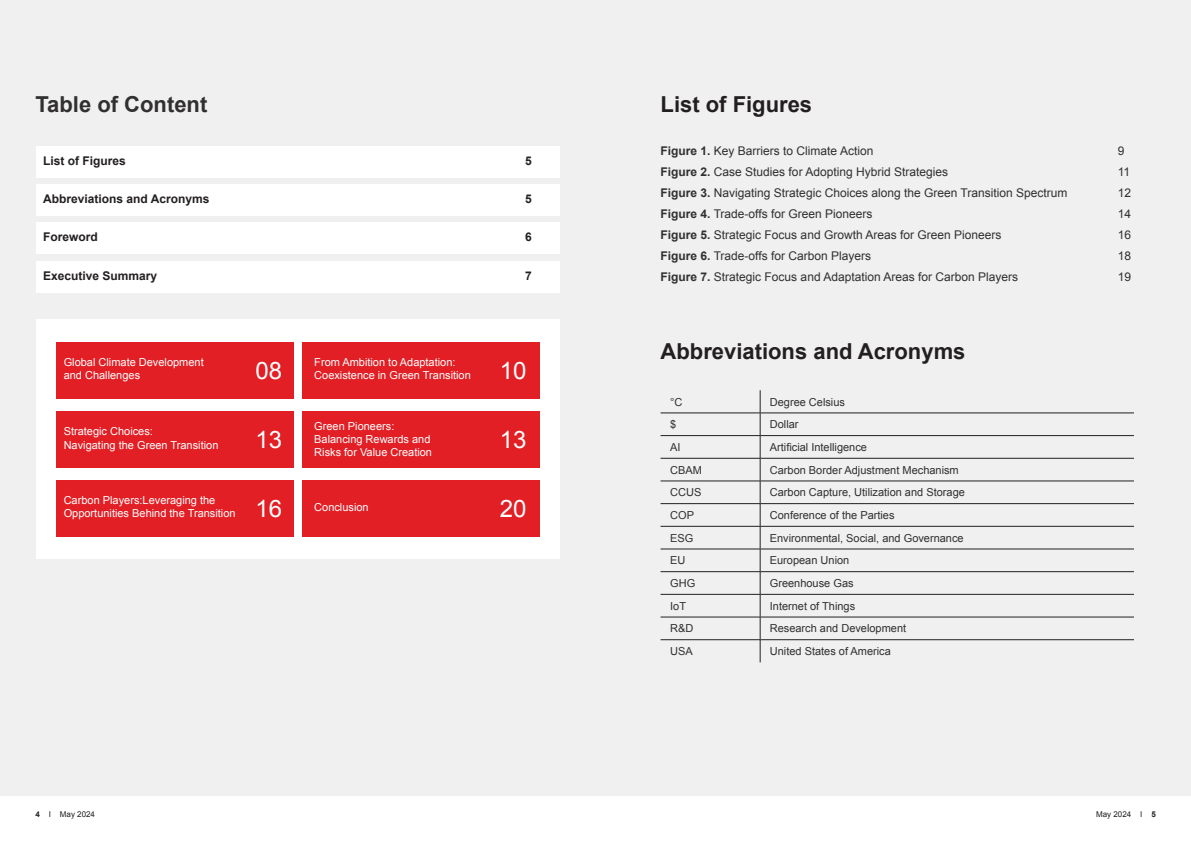
<style>
.page{position:relative;width:1191px;height:842px;background:#fff}
.page>*{position:absolute;margin:0;border:0;box-sizing:border-box;transform-origin:0 0}
.t1{font:24px "Arial";color:#fff}
.t2{font:700 22px "Arial";color:#231f20}
.t3{font:700 22px "Arial";color:#312f30}
.t4{font:12px "Arial";color:#312f30}
.t5{font:700 12px "Arial";color:#231f20}
.t6{font:11px "Arial";color:#312f30}
.t7{font:11px/13.2px "Arial";color:#fff}
.t8{font:8px "Arial";color:#231f20}
.s1{font-weight:700}
</style>
<div class="page">
<div style="left:0;top:0;width:1191px;height:795px;background:#f0f0f0"></div>
<div style="left:36px;top:320px;width:523px;height:239px;background:#fff"></div>
<div style="left:56px;top:342px;width:237px;height:56px;background:#e11f25"></div>
<div style="left:56px;top:411px;width:237px;height:56px;background:#e11f25"></div>
<div style="left:56px;top:480px;width:237px;height:56px;background:#e11f25"></div>
<div style="left:302px;top:342px;width:237px;height:56px;background:#e11f25"></div>
<div style="left:302px;top:411px;width:237px;height:56px;background:#e11f25"></div>
<div style="left:302px;top:480px;width:237px;height:56px;background:#e11f25"></div>
<hr style="left:660px;top:413px;width:100px;height:1px;background:#231f20">
<hr style="left:760px;top:413px;width:374px;height:1px;background:#231f20">
<hr style="left:660px;top:435px;width:100px;height:1px;background:#231f20">
<hr style="left:760px;top:435px;width:374px;height:1px;background:#231f20">
<hr style="left:660px;top:458px;width:100px;height:1px;background:#231f20">
<hr style="left:760px;top:458px;width:374px;height:1px;background:#231f20">
<hr style="left:660px;top:481px;width:100px;height:1px;background:#231f20">
<hr style="left:760px;top:481px;width:374px;height:1px;background:#231f20">
<hr style="left:660px;top:503px;width:100px;height:1px;background:#231f20">
<hr style="left:760px;top:503px;width:374px;height:1px;background:#231f20">
<hr style="left:660px;top:526px;width:100px;height:1px;background:#231f20">
<hr style="left:760px;top:526px;width:374px;height:1px;background:#231f20">
<hr style="left:660px;top:549px;width:100px;height:1px;background:#231f20">
<hr style="left:760px;top:549px;width:374px;height:1px;background:#231f20">
<hr style="left:660px;top:571px;width:100px;height:1px;background:#231f20">
<hr style="left:760px;top:571px;width:374px;height:1px;background:#231f20">
<hr style="left:660px;top:594px;width:100px;height:1px;background:#231f20">
<hr style="left:760px;top:594px;width:374px;height:1px;background:#231f20">
<hr style="left:660px;top:617px;width:100px;height:1px;background:#231f20">
<hr style="left:760px;top:617px;width:374px;height:1px;background:#231f20">
<hr style="left:660px;top:639px;width:100px;height:1px;background:#231f20">
<hr style="left:760px;top:639px;width:374px;height:1px;background:#231f20">
<svg style="left:760px;top:390px;width:1px;height:272px"></svg>
<div style="left:36px;top:146px;width:523px;height:31px;background:#fff"></div>
<div style="left:36px;top:184px;width:523px;height:31px;background:#fff"></div>
<div style="left:36px;top:222px;width:523px;height:31px;background:#fff"></div>
<div style="left:36px;top:261px;width:523px;height:31px;background:#fff"></div>
<p class="t3" style="left:35px;top:90px;width:173px">Table of Content</p>
<p class="t2" style="left:660px;top:90px;width:153px">List of Figures</p>
<p class="t5" style="left:43px;top:153px;width:84px">List of Figures</p>
<p class="t5" style="left:525px;top:153px;width:8px">5</p>
<p class="t5" style="left:43px;top:191px;width:168px">Abbreviations and Acronyms</p>
<p class="t5" style="left:525px;top:191px;width:8px">5</p>
<p class="t5" style="left:43px;top:229px;width:56px">Foreword</p>
<p class="t5" style="left:525px;top:229px;width:8px">6</p>
<p class="t5" style="left:43px;top:268px;width:116px">Executive Summary</p>
<p class="t5" style="left:525px;top:268px;width:8px">7</p>
<p class="t7" style="left:64px;top:356px;width:141px">Global Climate Development</p>
<p class="t7" style="left:64px;top:369px;width:78px">and Challenges</p>
<p class="t7" style="left:64px;top:425px;width:91px">Strategic Choices:</p>
<p class="t7" style="left:64px;top:438px;width:156px">Navigating the Green Transition</p>
<p class="t7" style="left:314px;top:356px;width:143px">From Ambition to Adaptation:</p>
<p class="t7" style="left:314px;top:369px;width:158px">Coexistence in Green Transition</p>
<p class="t1" style="left:256px;top:355px;width:28px">08</p>
<p class="t1" style="left:499px;top:355px;width:28px">10</p>
<p class="t7" style="left:314px;top:420px;width:82px">Green Pioneers:</p>
<p class="t7" style="left:314px;top:433px;width:118px">Balancing Rewards and</p>
<p class="t7" style="left:314px;top:446px;width:119px">Risks for Value Creation</p>
<p class="t1" style="left:256px;top:424px;width:28px">13</p>
<p class="t1" style="left:499px;top:424px;width:28px">13</p>
<p class="t7" style="left:64px;top:493px;width:173px">Carbon Players:Leveraging the<br>Opportunities Behind the Transition</p>
<p class="t1" style="left:256px;top:492px;width:28px">16</p>
<p class="t1" style="left:499px;top:492px;width:28px">20</p>
<p class="t7" style="left:314px;top:500px;width:56px">Conclusion</p>
<p class="t4" style="left:660px;top:143px;width:214px"><span class="s1">Figure 1.</span> Key Barriers to Climate Action</p>
<p class="t4" style="left:1117px;top:143px;width:8px">9</p>
<p class="t4" style="left:660px;top:164px;width:289px"><span class="s1">Figure 2.</span> Case Studies for Adopting Hybrid Strategies</p>
<p class="t4" style="left:1117px;top:164px;width:14px">11</p>
<p class="t4" style="left:660px;top:185px;width:408px"><span class="s1">Figure 3.</span> Navigating Strategic Choices along the Green Transition Spectrum</p>
<p class="t4" style="left:1117px;top:185px;width:15px">12</p>
<p class="t4" style="left:660px;top:206px;width:213px"><span class="s1">Figure 4.</span> Trade-offs for Green Pioneers</p>
<p class="t4" style="left:1117px;top:206px;width:15px">14</p>
<p class="t4" style="left:660px;top:227px;width:342px"><span class="s1">Figure 5.</span> Strategic Focus and Growth Areas for Green Pioneers</p>
<p class="t4" style="left:1117px;top:227px;width:15px">16</p>
<p class="t4" style="left:660px;top:248px;width:212px"><span class="s1">Figure 6.</span> Trade-offs for Carbon Players</p>
<p class="t4" style="left:1117px;top:248px;width:15px">18</p>
<p class="t4" style="left:660px;top:269px;width:359px"><span class="s1">Figure 7.</span> Strategic Focus and Adaptation Areas for Carbon Players</p>
<p class="t4" style="left:1117px;top:269px;width:15px">19</p>
<p class="t2" style="left:660px;top:336px;width:306px">Abbreviations and Acronyms</p>
<p class="t6" style="left:670px;top:394px;width:14px">°C</p>
<p class="t6" style="left:770px;top:394px;width:77px">Degree Celsius</p>
<p class="t6" style="left:670px;top:417px;width:8px">$</p>
<p class="t6" style="left:770px;top:417px;width:30px">Dollar</p>
<p class="t6" style="left:670px;top:440px;width:12px">AI</p>
<p class="t6" style="left:770px;top:440px;width:99px">Artificial Intelligence</p>
<p class="t6" style="left:670px;top:462px;width:33px">CBAM</p>
<p class="t6" style="left:770px;top:462px;width:190px">Carbon Border Adjustment Mechanism</p>
<p class="t6" style="left:670px;top:485px;width:33px">CCUS</p>
<p class="t6" style="left:770px;top:485px;width:197px">Carbon Capture, Utilization and Storage</p>
<p class="t6" style="left:670px;top:508px;width:25px">COP</p>
<p class="t6" style="left:770px;top:508px;width:126px">Conference of the Parties</p>
<p class="t6" style="left:670px;top:531px;width:25px">ESG</p>
<p class="t6" style="left:770px;top:531px;width:195px">Environmental, Social, and Governance</p>
<p class="t6" style="left:670px;top:553px;width:17px">EU</p>
<p class="t6" style="left:770px;top:553px;width:81px">European Union</p>
<p class="t6" style="left:670px;top:576px;width:27px">GHG</p>
<p class="t6" style="left:770px;top:576px;width:85px">Greenhouse Gas</p>
<p class="t6" style="left:670px;top:599px;width:17px">IoT</p>
<p class="t6" style="left:770px;top:599px;width:87px">Internet of Things</p>
<p class="t6" style="left:670px;top:621px;width:25px">R&amp;D</p>
<p class="t6" style="left:770px;top:621px;width:138px">Research and Development</p>
<p class="t6" style="left:670px;top:644px;width:24px">USA</p>
<p class="t6" style="left:770px;top:644px;width:123px">United States of America</p>
<p class="t8" style="left:35px;top:809px;width:61px"><span class="s1">4</span> I May 2024</p>
<p class="t8" style="left:1096px;top:809px;width:61px">May 2024 I <span class="s1">5</span></p>
</div>
